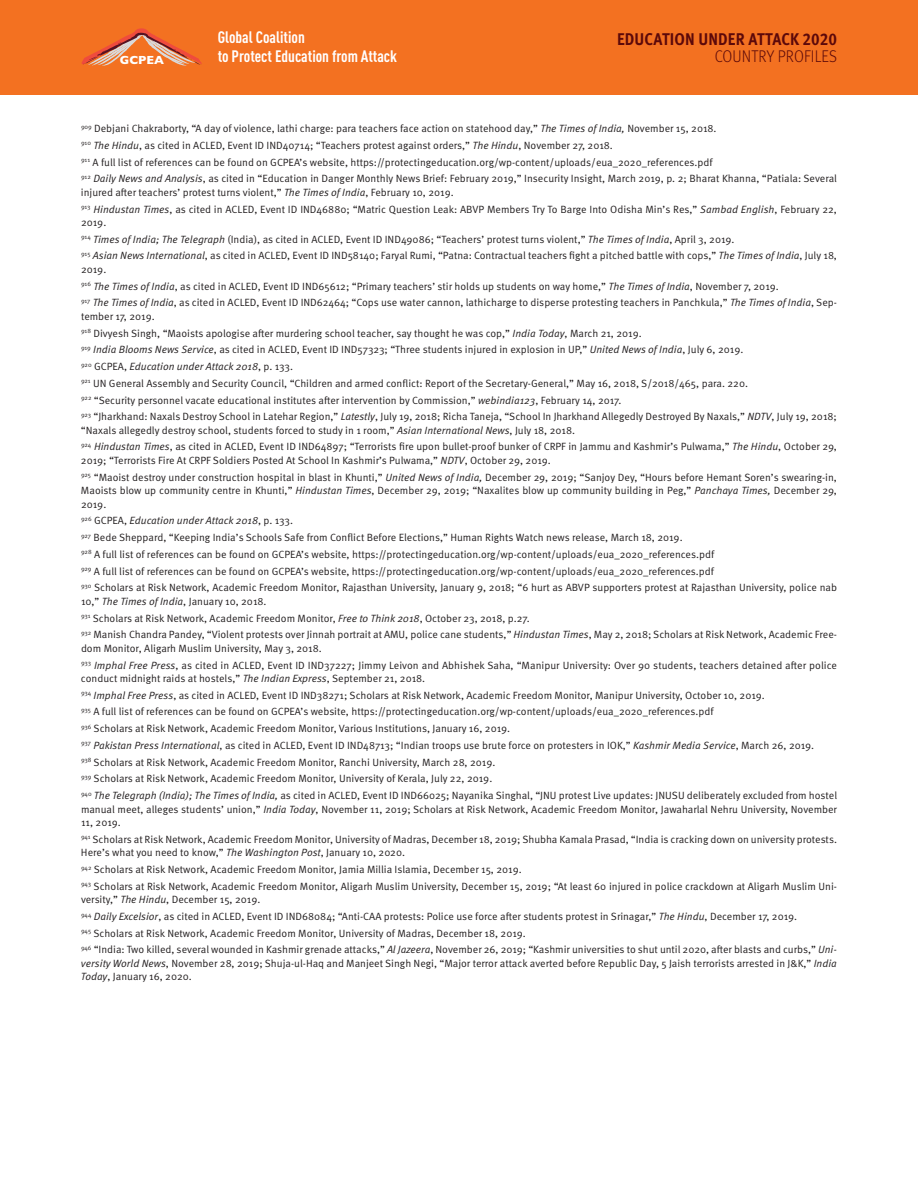
<style>
.page{position:relative;width:918px;height:1188px;background:#fff}
.page>*{position:absolute;margin:0;border:0;box-sizing:border-box;transform-origin:0 0}
.t1{font:700 16.95px "Meta Pro";letter-spacing:.01em;color:#5c090a;scale:.9 1}
.t2{font:300 16.95px "Meta Pro";letter-spacing:.01em;color:#5c090a;scale:.9 1}
.t3{font:700 16.35px/19.4px "DIN Cond";color:#fff}
.t4{font:700 11.85px "Gill Sans";color:#fff}
.t5{font:10.5px/16.8px "Meta Pro Norm";color:#231f20}
.t6{font:10.5px "Meta Pro Norm Ita";color:#231f20}
.s1{font-family:"Meta Pro Norm Ita"}
.s2{font-family:"Meta Pro Norm"}
</style>
<div class="page">
<div style="left:0;top:0;width:918px;height:95px;background:#f37121"></div>
<svg style="left:81px;top:28px;width:121px;height:38px"></svg>
<h2 class="t3" style="left:218px;top:29px;width:181px">Global Coalition<br>to Protect Education from Attack</h2>
<h1 class="t1" style="left:617px;top:29px;width:246px">EDUCATION UNDER ATTACK 2020</h1>
<p class="t4" style="left:120px;top:56px;width:46px">GCPEA</p>
<h1 class="t2" style="left:715px;top:47px;width:137px">COUNTRY PROFILES</h1>
<p class="t5" style="left:81px;top:121px;width:758px"><sup>909</sup> Debjani Chakraborty, “A day of violence, lathi charge: para teachers face action on statehood day,” <span class="s1">The Times of India,</span> November 15, 2018.<br><sup>910</sup> <span class="s1">The Hindu</span>, as cited in ACLED, Event ID IND40714; “Teachers protest against orders,” <span class="s1">The Hindu</span>, November 27, 2018.<br><sup>911</sup> A full list of references can be found on GCPEA’s website, https://protectingeducation.org/wp-content/uploads/eua_2020_references.pdf<br><sup>912</sup> <span class="s1">Daily News and Analysis</span>, as cited in “Education in Danger Monthly News Brief: February 2019,” Insecurity Insight, March 2019, p. 2; Bharat Khanna, “Patiala: Several</p>
<p class="t5" style="left:81px;top:185px;width:758px">injured after teachers’ protest turns violent,” <span class="s1">The Times of India</span>, February 10, 2019.<br><sup>913</sup> <span class="s1">Hindustan Times</span>, as cited in ACLED, Event ID IND46880; “Matric Question Leak: ABVP Members Try To Barge Into Odisha Min’s Res,” <span class="s1">Sambad English</span>, February 22,</p>
<p class="t5" style="left:81px;top:215px;width:758px">2019.<br><sup>914</sup> <span class="s1">Times of India; The Telegraph</span> (India), as cited in ACLED, Event ID IND49086; “Teachers’ protest turns violent,” <span class="s1">The Times of India</span>, April 3, 2019.<br><sup>915</sup> <span class="s1">Asian News International</span>, as cited in ACLED, Event ID IND58140; Faryal Rumi, “Patna: Contractual teachers fight a pitched battle with cops,” <span class="s1">The Times of India</span>, July 18,</p>
<p class="t5" style="left:81px;top:262px;width:758px">2019.<br><sup>916</sup> <span class="s1">The Times of India</span>, as cited in ACLED, Event ID IND65612; “Primary teachers’ stir holds up students on way home,” <span class="s1">The Times of India</span>, November 7, 2019.<br><sup>917</sup> <span class="s1">The Times of India</span>, as cited in ACLED, Event ID IND62464; “Cops use water cannon, lathicharge to disperse protesting teachers in Panchkula,” <span class="s1">The Times of India</span>, Sep-</p>
<p class="t5" style="left:81px;top:309px;width:664px">tember 17, 2019.<br><sup>918</sup> Divyesh Singh, “Maoists apologise after murdering school teacher, say thought he was cop,” <span class="s1">India Today</span>, March 21, 2019.<br><sup>919</sup> <span class="s1">India Blooms News Service</span>, as cited in ACLED, Event ID IND57323; “Three students injured in explosion in UP,” <span class="s1">United News of India</span>, July 6, 2019.</p>
<p class="t6" style="left:81px;top:362px;width:214px"><sup>920</sup> <span class="s2">GCPEA,</span> Education under Attack 2018<span class="s2">, p. 133.</span></p>
<p class="t5" style="left:81px;top:376px;width:758px"><sup>921</sup> UN General Assembly and Security Council, “Children and armed conflict: Report of the Secretary-General,” May 16, 2018, S/2018/465, para. 220.<br><sup>922</sup> “Security personnel vacate educational institutes after intervention by Commission,” <span class="s1">webindia123</span>, February 14, 2017.<br><sup>923</sup> “Jharkhand: Naxals Destroy School in Latehar Region,” <span class="s1">Latestly</span>, July 19, 2018; Richa Taneja, “School In Jharkhand Allegedly Destroyed By Naxals,” <span class="s1">NDTV</span>, July 19, 2018;</p>
<p class="t5" style="left:81px;top:423px;width:758px">“Naxals allegedly destroy school, students forced to study in 1 room,” <span class="s1">Asian International News</span>, July 18, 2018.<br><sup>924</sup> <span class="s1">Hindustan Times</span>, as cited in ACLED, Event ID IND64897; “Terrorists fire upon bullet-proof bunker of CRPF in Jammu and Kashmir’s Pulwama,” <span class="s1">The Hindu</span>, October 29,</p>
<p class="t5" style="left:81px;top:453px;width:758px">2019; “Terrorists Fire At CRPF Soldiers Posted At School In Kashmir’s Pulwama,” <span class="s1">NDTV</span>, October 29, 2019.<br><sup>925</sup> “Maoist destroy under construction hospital in blast in Khunti,” <span class="s1">United News of India,</span> December 29, 2019; “Sanjoy Dey, “Hours before Hemant Soren’s swearing-in,</p>
<p class="t5" style="left:81px;top:485px;width:758px;line-height:13.5px">Maoists blow up community centre in Khunti,” <span class="s1">Hindustan Times</span>, December 29, 2019; “Naxalites blow up community building in Peg,” <span class="s1">Panchaya Times,</span> December 29,<br>2019.</p>
<p class="t6" style="left:81px;top:517px;width:214px"><sup>926</sup> <span class="s2">GCPEA,</span> Education under Attack 2018<span class="s2">, p. 133.</span></p>
<p class="t5" style="left:81px;top:530px;width:758px"><sup>927</sup> Bede Sheppard, “Keeping India’s Schools Safe from Conflict Before Elections,” Human Rights Watch news release, March 18, 2019.<br><sup>928</sup> A full list of references can be found on GCPEA’s website, https://protectingeducation.org/wp-content/uploads/eua_2020_references.pdf<br><sup>929</sup> A full list of references can be found on GCPEA’s website, https://protectingeducation.org/wp-content/uploads/eua_2020_references.pdf<br><sup>930</sup> Scholars at Risk Network, Academic Freedom Monitor, Rajasthan University, January 9, 2018; “6 hurt as ABVP supporters protest at Rajasthan University, police nab</p>
<p class="t5" style="left:81px;top:594px;width:758px">10,” <span class="s1">The Times of India</span>, January 10, 2018.<br><sup>931</sup> Scholars at Risk Network, Academic Freedom Monitor, <span class="s1">Free to Think 2018</span>, October 23, 2018, p.27.<br><sup>932</sup> Manish Chandra Pandey, “Violent protests over Jinnah portrait at AMU, police cane students,” <span class="s1">Hindustan Times</span>, May 2, 2018; Scholars at Risk Network, Academic Free-</p>
<p class="t5" style="left:81px;top:641px;width:757px">dom Monitor, Aligarh Muslim University, May 3, 2018.<br><sup>933</sup> <span class="s1">Imphal Free Press</span>, as cited in ACLED, Event ID IND37227; Jimmy Leivon and Abhishek Saha, “Manipur University: Over 90 students, teachers detained after police</p>
<p class="t5" style="left:81px;top:671px;width:758px">conduct midnight raids at hostels,” <span class="s1">The Indian Express</span>, September 21, 2018.<br><sup>934</sup> <span class="s1">Imphal Free Press</span>, as cited in ACLED, Event ID IND38271; Scholars at Risk Network, Academic Freedom Monitor, Manipur University, October 10, 2019.<br><sup>935</sup> A full list of references can be found on GCPEA’s website, https://protectingeducation.org/wp-content/uploads/eua_2020_references.pdf<br><sup>936</sup> Scholars at Risk Network, Academic Freedom Monitor, Various Institutions, January 16, 2019.<br><sup>937</sup> <span class="s1">Pakistan Press International</span>, as cited in ACLED, Event ID IND48713; “Indian troops use brute force on protesters in IOK,” <span class="s1">Kashmir Media Service</span>, March 26, 2019.<br><sup>938</sup> Scholars at Risk Network, Academic Freedom Monitor, Ranchi University, March 28, 2019.<br><sup>939</sup> Scholars at Risk Network, Academic Freedom Monitor, University of Kerala, July 22, 2019.<br><sup>940</sup> <span class="s1">The Telegraph (India); The Times of India,</span> as cited in ACLED, Event ID IND66025; Nayanika Singhal, “JNU protest Live updates: JNUSU deliberately excluded from hostel</p>
<p class="t5" style="left:81px;top:803px;width:758px;line-height:13.5px">manual meet, alleges students’ union,” <span class="s1">India Today</span>, November 11, 2019; Scholars at Risk Network, Academic Freedom Monitor, Jawaharlal Nehru University, November<br>11, 2019.</p>
<p class="t5" style="left:81px;top:833px;width:758px;line-height:13.5px"><sup>941</sup> Scholars at Risk Network, Academic Freedom Monitor, University of Madras, December 18, 2019; Shubha Kamala Prasad, “India is cracking down on university protests.<br>Here’s what you need to know,” <span class="s1">The Washington Post</span>, January 10, 2020.</p>
<p class="t5" style="left:81px;top:862px;width:758px"><sup>942</sup> Scholars at Risk Network, Academic Freedom Monitor, Jamia Millia Islamia, December 15, 2019.<br><sup>943</sup> Scholars at Risk Network, Academic Freedom Monitor, Aligarh Muslim University, December 15, 2019; “At least 60 injured in police crackdown at Aligarh Muslim Uni-</p>
<p class="t5" style="left:81px;top:892px;width:758px">versity,” <span class="s1">The Hindu</span>, December 15, 2019.<br><sup>944</sup> <span class="s1">Daily Excelsior</span>, as cited in ACLED, Event ID IND68084; “Anti-CAA protests: Police use force after students protest in Srinagar,” <span class="s1">The Hindu</span>, December 17, 2019.<br><sup>945</sup> Scholars at Risk Network, Academic Freedom Monitor, University of Madras, December 18, 2019.<br><sup>946</sup> “India: Two killed, several wounded in Kashmir grenade attacks,” <span class="s1">Al Jazeera</span>, November 26, 2019; “Kashmir universities to shut until 2020, after blasts and curbs,” <span class="s1">Uni-</span></p>
<p class="t5" style="left:81px;top:957px;width:758px;line-height:13.5px"><span class="s1">versity World News</span>, November 28, 2019; Shuja-ul-Haq and Manjeet Singh Negi, “Major terror attack averted before Republic Day, 5 Jaish terrorists arrested in J&amp;K,” <span class="s1">India<br>Today</span>, January 16, 2020.</p>
</div>
